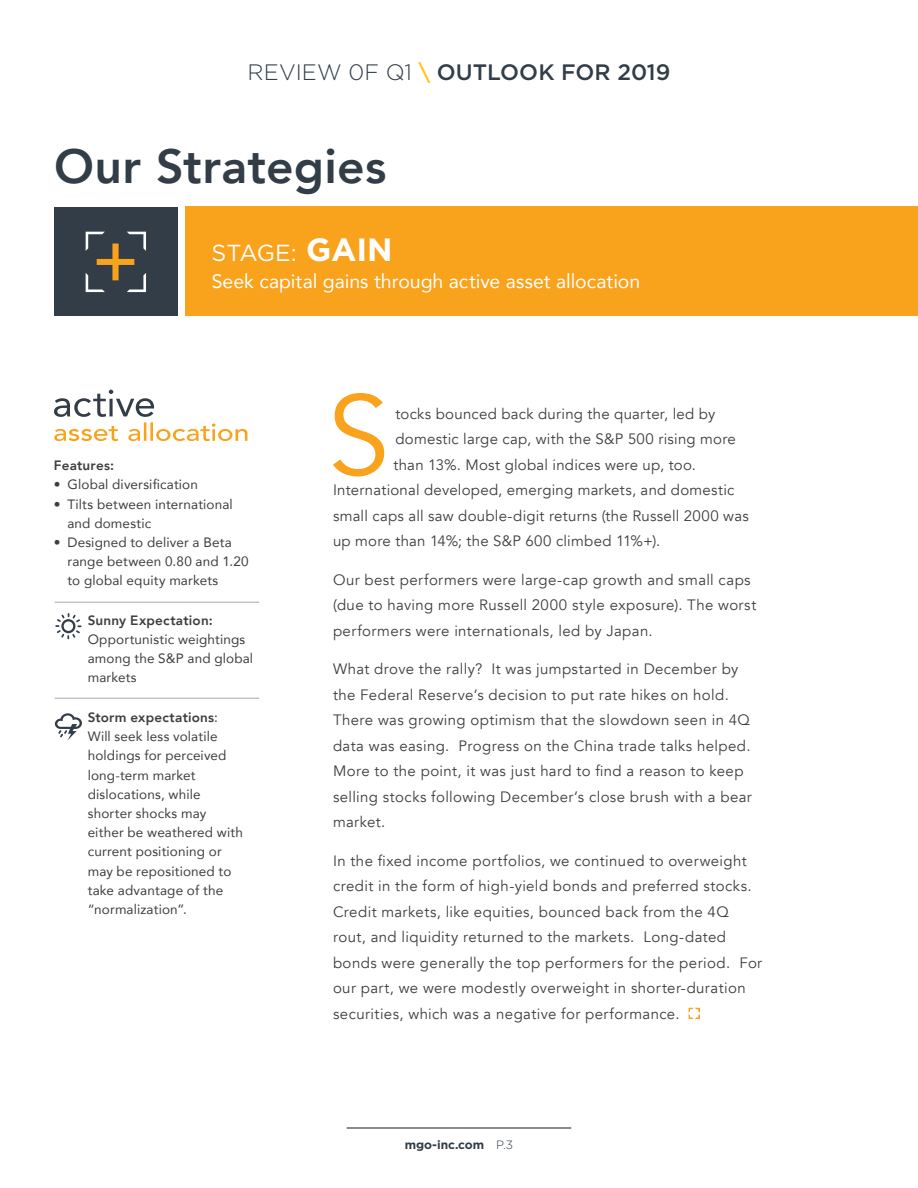
<style>
.page{position:relative;width:918px;height:1188px;background:#fff}
.page>*{position:absolute;margin:0;border:0;box-sizing:border-box;transform-origin:0 0}
.Drop_Cap_Paragraph{font:112.2px "Avenir";color:#f9a21c}
.t1{font:800 48px "Avenir";letter-spacing:.005em;color:#323d47}
.t2{font:23.25px "Gotham";letter-spacing:-.02em;color:#fff}
.t3{font:500 22.35px "Gotham";color:#323d47}
.t4{font:19.5px "Avenir";color:#fff}
.Our_Strategies_Body{font:15px/25.5px "Avenir";letter-spacing:.025em;color:#3e3e3f}
.Drop_Cap_Paragraph-2{font:15px "Avenir";letter-spacing:.015em;color:#3e3e3f}
.t5{font:13.5px/19.2px "Avenir";letter-spacing:.01em;color:#3e3e3f}
.t6{font:800 13.5px "Avenir";letter-spacing:.015em;color:#3e3e3f}
.t7{font:700 12px "Gotham";color:#323d47}
.s1{font-weight:300}
.s2{color:#fec422}
.s3{font-weight:700;font-size:32.25px}
.s4{font-weight:800}
</style>
<div class="page">
<hr style="left:347px;top:1127px;width:224px;height:2px;background:#323d47">
<div style="left:54px;top:207px;width:124px;height:109px;background:#323d47"></div>
<div style="left:186px;top:207px;width:732px;height:109px;background:#f9a21c"></div>
<hr style="left:55px;top:698px;width:204px;height:1px;background:#a8a9ad">
<hr style="left:55px;top:602px;width:204px;height:1px;background:#a8a9ad">
<svg style="left:688px;top:1008px;width:12px;height:11px"></svg>
<svg style="left:86px;top:232px;width:60px;height:60px"></svg>
<svg style="left:54px;top:713px;width:28px;height:28px"></svg>
<svg style="left:55px;top:613px;width:27px;height:26px"></svg>
<svg style="left:54px;top:390px;width:193px;height:51px"></svg>
<h3 class="t3" style="left:248px;top:58px;width:424px"><span class="s1">REVIEW 0F Q1</span> <span class="s2">\</span> OUTLOOK FOR 2019</h3>
<p class="t1" style="left:54px;top:129px;width:334px">Our Strategies</p>
<p class="t2" style="left:212px;top:238px;width:183px">STAGE: <span class="s3">GAIN</span></p>
<p class="t4" style="left:212px;top:265px;width:430px">Seek capital gains through active asset allocation</p>
<p class="t6" style="left:54px;top:455px;width:62px">Features:</p>
<p class="t5" style="left:54px;top:475px;width:146px">• Global diversification</p>
<p class="t5" style="left:67px;top:494px;width:167px;text-indent:-14px">• Tilts between international and domestic</p>
<p class="t5" style="left:67px;top:532px;width:183px;text-indent:-14px">• Designed to deliver a Beta range between 0.80 and 1.20 to global equity markets</p>
<p class="t5" style="left:88px;top:610px;width:167px"><span class="s4">Sunny Expectation:<br></span>Opportunistic weightings among the S&amp;P and global markets</p>
<p class="t5" style="left:88px;top:707px;width:157px"><span class="s4">Storm expectations</span>:<br>Will seek less volatile holdings for perceived long-term market dislocations, while shorter shocks may either be weathered with current positioning or may be repositioned to take advantage of the “normalization”.</p>
<p class="Drop_Cap_Paragraph" style="left:327px;top:369px;width:64px">S</p>
<p class="Drop_Cap_Paragraph-2" style="left:395px;top:405px;width:321px">tocks bounced back during the quarter, led by</p>
<p class="Drop_Cap_Paragraph-2" style="left:395px;top:430px;width:342px">domestic large cap, with the S&amp;P 500 rising more</p>
<p class="Drop_Cap_Paragraph-2" style="left:393px;top:456px;width:304px">than 13%. Most global indices were up, too.</p>
<p class="Drop_Cap_Paragraph-2" style="left:333px;top:481px;width:403px">International developed, emerging markets, and domestic</p>
<p class="Drop_Cap_Paragraph-2" style="left:333px;top:507px;width:417px">small caps all saw double-digit returns (the Russell 2000 was</p>
<p class="Drop_Cap_Paragraph-2" style="left:333px;top:532px;width:329px">up more than 14%; the S&amp;P 600 climbed 11%+).</p>
<p class="Our_Strategies_Body" style="left:333px;top:567px;width:425px">Our best performers were large-cap growth and small caps (due to having more Russell 2000 style exposure). The worst performers were internationals, led by Japan.</p>
<p class="Our_Strategies_Body" style="left:333px;top:657px;width:420px">What drove the rally? It was jumpstarted in December by the Federal Reserve’s decision to put rate hikes on hold.<br>There was growing optimism that the slowdown seen in 4Q data was easing. Progress on the China trade talks helped.<br>More to the point, it was just hard to find a reason to keep selling stocks following December’s close brush with a bear market.</p>
<p class="Our_Strategies_Body" style="left:333px;top:848px;width:431px">In the fixed income portfolios, we continued to overweight credit in the form of high-yield bonds and preferred stocks.<br>Credit markets, like equities, bounced back from the 4Q rout, and liquidity returned to the markets. Long-dated bonds were generally the top performers for the period. For our part, we were modestly overweight in shorter-duration securities, which was a negative for performance.</p>
<p class="t7" style="left:405px;top:1137px;width:110px">mgo-inc.com <span class="s1">P.3</span></p>
</div>
